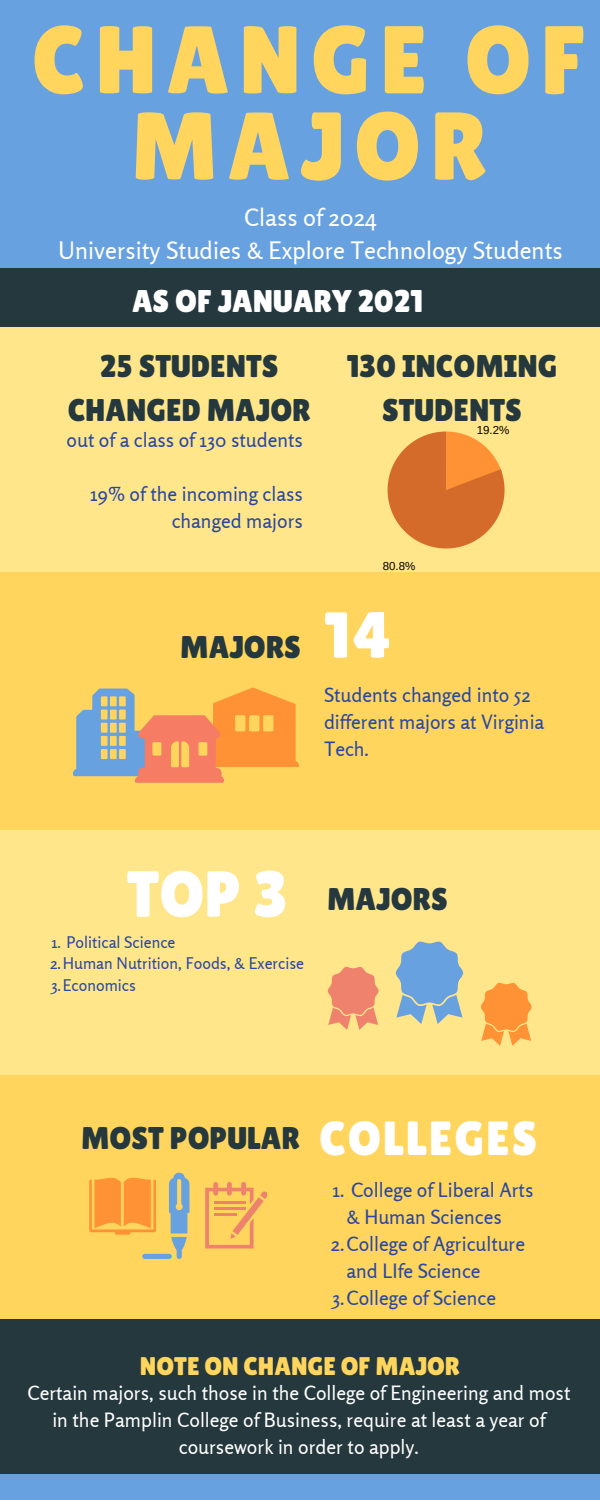
<style>
.page{position:relative;width:600px;height:1500px;background:#68a1e0}
.page>*{position:absolute;margin:0;border:0;box-sizing:border-box;transform-origin:0 0}
.t1{font:96px/86.2px "Lilita One";letter-spacing:.1em;color:#ffd55d;text-align:center}
.t2{font:64.9px "Lilita One";color:#fff}
.t3{font:48px "Lilita One";letter-spacing:.04em;color:#fff}
.t4{font:31.4px/43.5px "Lilita One";color:#25383d;text-align:center}
.t5{font:31.4px "Lilita One";color:#fff}
.t6{font:25.5px "Lilita One";color:#ffd55d}
.t7{font:24px "Rosario";color:#fff}
.t8{font:19.7px/27px "Rosario";color:#2847a4}
.t9{font:19.7px/27px "Rosario";color:#fff;text-align:center}
.t10{font:16px "Rosario";color:#2847a4}
.t11{font:11.5px "Arimo";color:#000}
</style>
<div class="page">
<div style="left:0;top:268px;width:600px;height:1205px;background:#25383d"></div>
<div style="left:0;top:327px;width:600px;height:991px;background:#ffd55d"></div>
<div style="left:0;top:830px;width:600px;height:245px;background:#ffe68b"></div>
<div style="left:0;top:327px;width:600px;height:245px;background:#ffe68b"></div>
<svg style="left:396px;top:942px;width:67px;height:82px"></svg>
<svg style="left:74px;top:688px;width:225px;height:95px"></svg>
<svg style="left:89px;top:1173px;width:100px;height:86px"></svg>
<svg style="left:206px;top:1182px;width:61px;height:67px"></svg>
<svg style="left:481px;top:983px;width:51px;height:63px"></svg>
<svg style="left:328px;top:967px;width:51px;height:63px"></svg>
<svg style="left:388px;top:432px;width:117px;height:116px"></svg>
<p class="t1" style="left:32px;top:17px;width:556px">CHANGE OF<br>MAJOR</p>
<p class="t7" style="left:244px;top:203px;width:134px">Class of 2024</p>
<p class="t7" style="left:58px;top:236px;width:506px">University Studies &amp; Explore Technology Students</p>
<p class="t5" style="left:132px;top:283px;width:293px">AS OF JANUARY 2021</p>
<p class="t4" style="left:68px;top:344px;width:245px">25 STUDENTS<br>CHANGED MAJOR</p>
<p class="t8" style="left:67px;top:426px;width:238px">out of a class of 130 students</p>
<p class="t8" style="left:90px;top:480px;width:214px;text-align:right">19% of the incoming class changed majors</p>
<p class="t4" style="left:347px;top:344px;width:212px">130 INCOMING<br>STUDENTS</p>
<p class="t11" style="left:383px;top:560px;width:34px">80.8%</p>
<p class="t11" style="left:477px;top:423px;width:34px">19.2%</p>
<p class="t4" style="left:180px;top:625px;width:122px">MAJORS</p>
<p class="t2" style="left:324px;top:598px;width:69px">14</p>
<p class="t8" style="left:324px;top:681px;width:222px">Students changed into 52 different majors at Virginia<br>Tech.</p>
<p class="t2" style="left:127px;top:857px;width:163px">TOP 3</p>
<p class="t10" style="left:51px;top:932px;width:126px">1. Political Science</p>
<p class="t10" style="left:50px;top:954px;width:256px">2.Human Nutrition, Foods, &amp; Exercise</p>
<p class="t10" style="left:51px;top:975px;width:87px">3.Economics</p>
<p class="t4" style="left:327px;top:877px;width:122px">MAJORS</p>
<p class="t4" style="left:81px;top:1116px;width:221px">MOST POPULAR</p>
<p class="t3" style="left:319px;top:1110px;width:220px">COLLEGES</p>
<p class="t8" style="left:347px;top:1176px;width:188px;text-indent:-14px">1. College of Liberal Arts &amp; Human Sciences</p>
<p class="t8" style="left:347px;top:1230px;width:180px;text-indent:-16px">2.College of Agriculture and LIfe Science</p>
<p class="t8" style="left:332px;top:1284px;width:166px">3.College of Science</p>
<p class="t6" style="left:140px;top:1351px;width:322px">NOTE ON CHANGE OF MAJOR</p>
<p class="t9" style="left:27px;top:1380px;width:545px">Certain majors, such those in the College of Engineering and most in the Pamplin College of Business, require at least a year of coursework in order to apply.</p>
</div>
